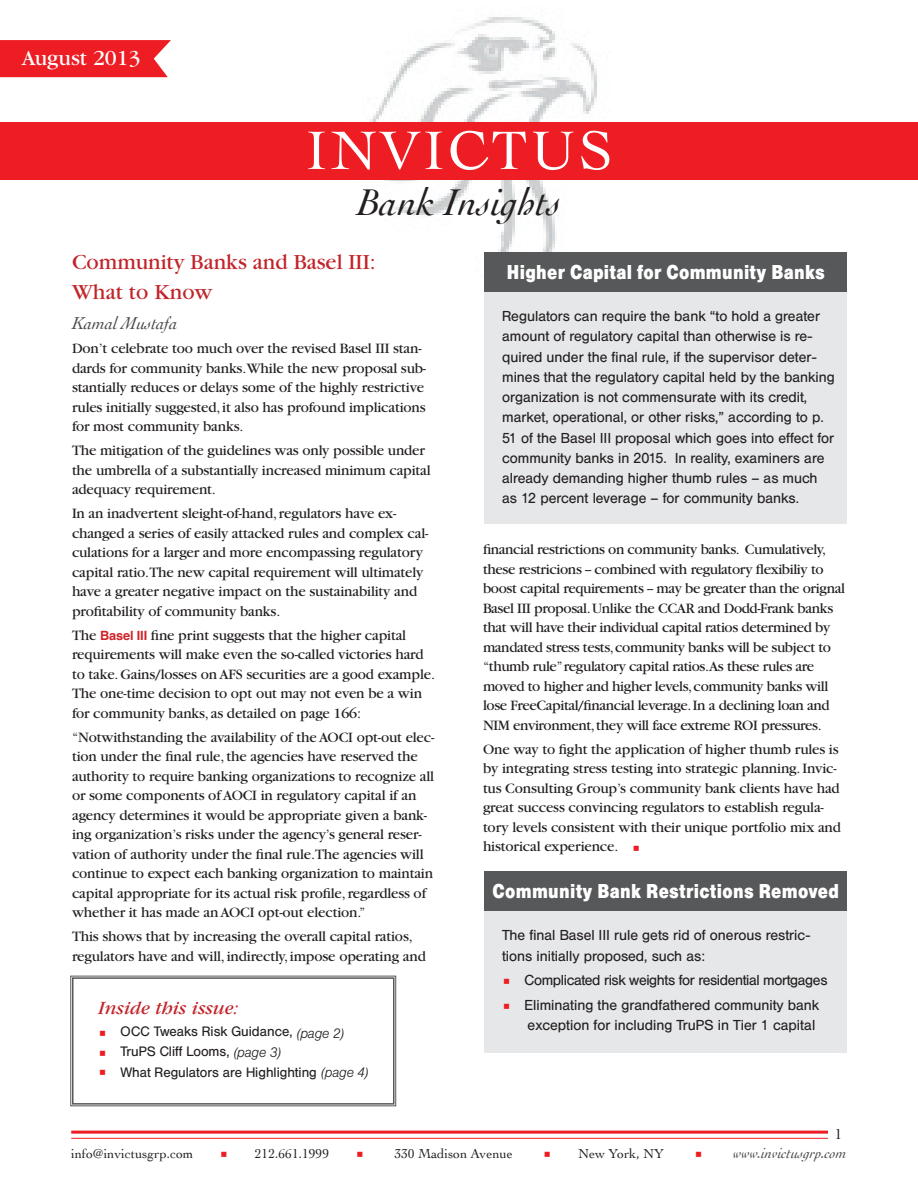
<style>
.page{position:relative;width:918px;height:1188px;background:#fff}
.page>*{position:absolute;margin:0;border:0;box-sizing:border-box;transform-origin:0 0}
.t1{font:57px "Cochin";letter-spacing:.05em;color:#fff}
.t2{font:italic 39px "Cochin";color:#231f20}
.t3{font:22.5px/30px "Garamond";color:#c1242a}
.t4{font:22.5px "Garamond";color:#fff}
.t5{font:21px "Helvetica Bold Condensed Plain";letter-spacing:.015em;color:#fff}
.t6{font:italic 19.5px "Garamond";color:#c1242a}
.t7{font:italic 18px "Cochin";letter-spacing:-.01em;color:#4b4c4d}
.t8{font:15px/19.5px "Garamond";letter-spacing:-.01em;color:#231f20}
.t9{font:italic 15px "Cochin";color:#4b4c4d}
.t10{font:15px "Cochin";color:#231f20}
.t11{font:14.25px/20.2px "Helvetica BQ";color:#231f20}
.t12{font:14.25px/24.8px "Helvetica BQ";letter-spacing:-.025em;color:#231f20}
.t13{font:13.5px/19.5px "Helvetica BQ";color:#231f20}
.t14{font:13.5px "Cochin";color:#231f20}
.s1{font-family:"Helvetica";font-weight:700;font-size:12.75px;color:#d1232a}
.s2{font-weight:300;font-style:italic}
</style>
<div class="page">
<img style="left:370px;top:17px;width:227px;height:235px">
<div style="left:0;top:122px;width:918px;height:58px;background:#ee1d23"></div>
<hr style="left:71px;top:1138px;width:757px;height:1px;background:#ee1d23">
<hr style="left:71px;top:1131px;width:757px;height:3px;background:#ee1d23">
<svg style="left:0;top:40px;width:171px;height:37px;background:#ee292f"></svg>
<div style="left:484px;top:252px;width:363px;height:271px;background:#e6e7e9"></div>
<div style="left:484px;top:871px;width:363px;height:182px;background:#e6e7e9"></div>
<div style="left:484px;top:252px;width:363px;height:40px;background:#57585a"></div>
<div style="left:484px;top:871px;width:363px;height:40px;background:#57585a"></div>
<svg style="left:70px;top:976px;width:326px;height:130px"></svg>
<h3 class="t4" style="left:22px;top:46px;width:120px">August 2013</h3>
<h1 class="t1" style="left:305px;top:112px;width:309px">INVICTUS</h1>
<h2 class="t2" style="left:357px;top:176px;width:206px">Bank Insights</h2>
<h3 class="t3" style="left:72px;top:247px;width:305px">Community Banks and Basel III:<br>What to Know</h3>
<p class="t7" style="left:72px;top:311px;width:107px">Kamal Mustafa</p>
<p class="t8" style="left:72px;top:339px;width:356px">Don’t celebrate too much over the revised Basel III stan&shy;dards for community banks.While the new proposal sub&shy;stantially reduces or delays some of the highly restrictive rules initially suggested, it also has profound implications for most community banks.</p>
<p class="t8" style="left:72px;top:441px;width:360px">The mitigation of the guidelines was only possible under the umbrella of a substantially increased minimum capital adequacy requirement.</p>
<p class="t8" style="left:72px;top:504px;width:358px">In an inadvertent sleight-of-hand, regulators have ex&shy;changed a series of easily attacked rules and complex cal&shy;culations for a larger and more encompassing regulatory capital ratio.The new capital requirement will ultimately have a greater negative impact on the sustainability and profitability of community banks.</p>
<p class="t8" style="left:72px;top:625px;width:365px">The <span class="s1">Basel III</span> fine print suggests that the higher capital requirements will make even the so-called victories hard to take. Gains/losses on AFS securities are a good example.<br>The one-time decision to opt out may not even be a win for community banks, as detailed on page 166:</p>
<p class="t8" style="left:72px;top:727px;width:364px">“Notwithstanding the availability of the AOCI opt-out elec&shy;tion under the final rule, the agencies have reserved the authority to require banking organizations to recognize all or some components of AOCI in regulatory capital if an agency determines it would be appropriate given a bank&shy;ing organization’s risks under the agency’s general reser&shy;vation of authority under the final rule.The agencies will continue to expect each banking organization to maintain capital appropriate for its actual risk profile, regardless of whether it has made an AOCI opt-out election.”</p>
<p class="t8" style="left:72px;top:927px;width:355px">This shows that by increasing the overall capital ratios, regulators have and will, indirectly, impose operating and</p>
<h3 class="t6" style="left:98px;top:998px;width:142px">Inside this issue:</h3>
<p class="t13" style="left:121px;top:1022px;width:225px">OCC Tweaks Risk Guidance, <span class="s2">(page 2)<br></span>TruPS Cliff Looms, <span class="s2">(page 3)</span></p>
<p class="t13" style="left:121px;top:1063px;width:250px">What Regulators are Highlighting <span class="s2">(page 4)</span></p>
<h3 class="t5" style="left:507px;top:259px;width:319px">Higher Capital for Community Banks</h3>
<p class="t11" style="left:502px;top:306px;width:334px">Regulators can require the bank “to hold a greater amount of regulatory capital than otherwise is re&shy;quired under the final rule, if the supervisor deter&shy;mines that the regulatory capital held by the banking organization is not commensurate with its credit, market, operational, or other risks,” according to p.<br>51 of the Basel III proposal which goes into effect for community banks in 2015. In reality, examiners are already demanding higher thumb rules – as much as 12 percent leverage – for community banks.</p>
<p class="t8" style="left:483px;top:540px;width:363px">financial restrictions on community banks. Cumulatively, these restricions -- combined with regulatory flexibiliy to boost capital requirements -- may be greater than the orignal Basel III proposal. Unlike the CCAR and Dodd-Frank banks that will have their individual capital ratios determined by mandated stress tests, community banks will be subject to “thumb rule” regulatory capital ratios.As these rules are moved to higher and higher levels, community banks will lose FreeCapital/financial leverage. In a declining loan and NIM environment, they will face extreme ROI pressures.</p>
<p class="t8" style="left:483px;top:740px;width:360px">One way to fight the application of higher thumb rules is by integrating stress testing into strategic planning. Invic&shy;tus Consulting Group’s community bank clients have had great success convincing regulators to establish regula&shy;tory levels consistent with their unique portfolio mix and historical experience.</p>
<h3 class="t5" style="left:493px;top:879px;width:348px">Community Bank Restrictions Removed</h3>
<p class="t11" style="left:502px;top:926px;width:310px">The final Basel III rule gets rid of onerous restric&shy;tions initially proposed, such as:</p>
<p class="t12" style="left:525px;top:969px;width:304px">Complicated risk weights for residential mortgages<br>Eliminating the grandfathered community bank</p>
<p class="t11" style="left:528px;top:1016px;width:289px">exception for including TruPS in Tier 1 capital</p>
<p class="t10" style="left:835px;top:1124px;width:9px">1</p>
<p class="t14" style="left:71px;top:1145px;width:124px">info@invictusgrp.com</p>
<p class="t14" style="left:255px;top:1145px;width:76px">212.661.1999</p>
<p class="t14" style="left:394px;top:1145px;width:120px">330 Madison Avenue</p>
<p class="t14" style="left:578px;top:1145px;width:87px">New York, NY</p>
<p class="t9" style="left:733px;top:1143px;width:115px">www.invictusgrp.com</p>
</div>
